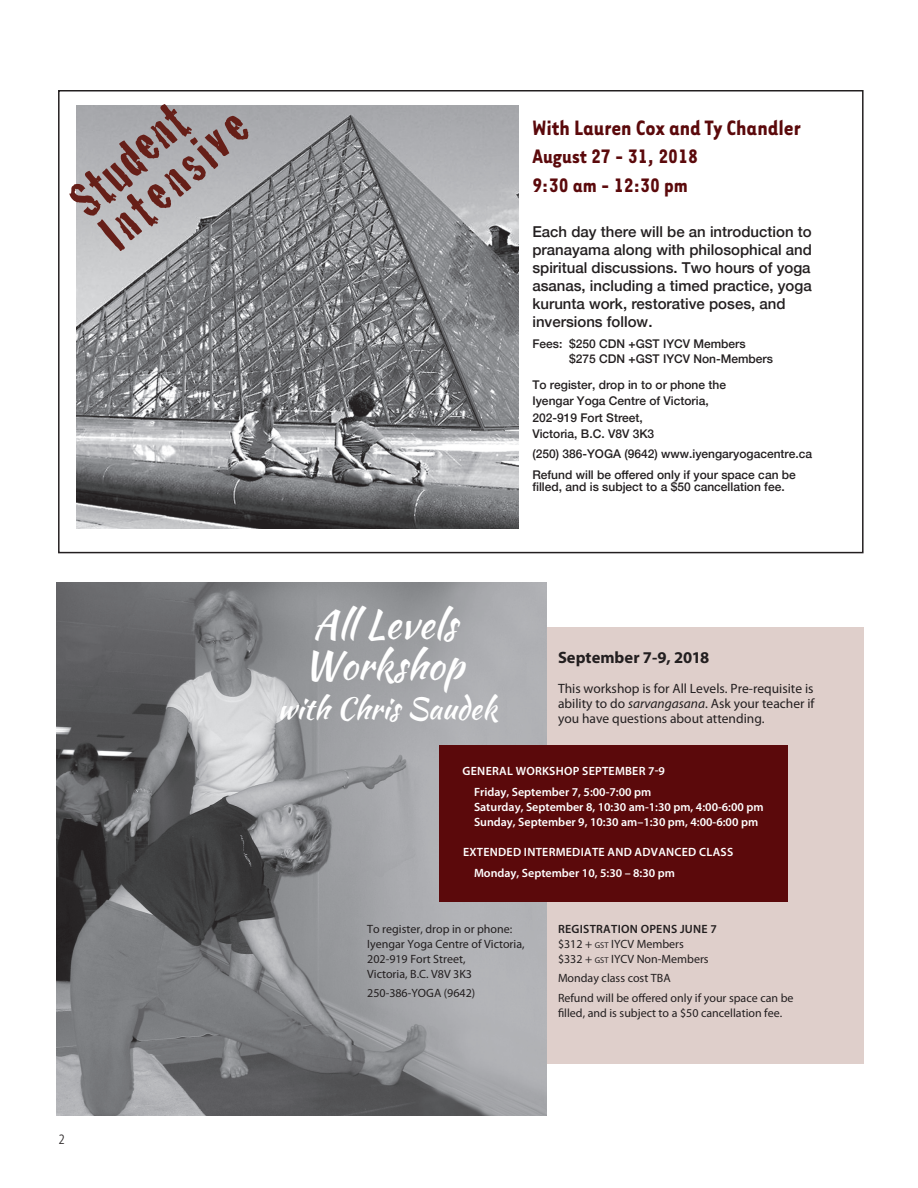
<style>
.page{position:relative;width:918px;height:1188px;background:#fff}
.page>*{position:absolute;margin:0;border:0;box-sizing:border-box;transform-origin:0 0}
.t1{font:55.5px/44.8px "Crackhouse";color:#661f18}
.t2{font:39px/40.5px "Kaushan Script";color:#fff}
.t3{font:30px "Kaushan Script";color:#fff}
.t4{font:700 24px "Tarzana Narrow";color:#5b090b}
.t5{font:700 22.5px/28.5px "Tarzana Narrow";color:#5b090b}
.t6{font:700 16.5px "Myriad Pro";color:#231f20}
.t7{font:500 15px/18px "Helvetica Neue";color:#231f20}
.t8{font:13.5px/15px "Myriad Pro";color:#231f20;text-align:justify}
.t9{font:300 condensed 13.5px "Frutiger";color:#231f20}
.t10{font:500 12px/16.5px "Helvetica Neue";color:#231f20}
.t11{font:12px/15px "Myriad Pro";color:#231f20}
.t12{font:600 12px/21px "Myriad Pro";letter-spacing:.02em;color:#fff;text-align:center}
.t13{font:600 12px/15px "Myriad Pro";color:#fff}
.s1{font-style:italic}
.s2{font-weight:600}
.s3{font-size:8.4px}
</style>
<div class="page">
<img style="left:76px;top:106px;width:443px;height:423px">
<div style="left:58px;top:90px;width:806px;height:463px;border:2px solid #231f20"></div>
<div style="left:363px;top:627px;width:500px;height:437px;background:#dfcfcb"></div>
<img style="left:57px;top:582px;width:490px;height:534px">
<div style="left:439px;top:745px;width:348px;height:156px;background:#5b090b"></div>
<h1 class="t1" style="left:61px;top:188px;width:183px;rotate:-41deg">Student<br>Intensive</h1>
<h3 class="t4" style="left:532px;top:112px;width:270px">With Lauren Cox and Ty Chandler</h3>
<h3 class="t5" style="left:532px;top:141px;width:167px">August 27 - 31, 2018<br>9:30 am - 12:30 pm</h3>
<p class="t7" style="left:532px;top:222px;width:281px">Each day there will be an introduction to pranayama along with philosophical and spiritual discussions. Two hours of yoga asanas, including a timed practice, yoga kurunta work, restorative poses, and inversions follow.</p>
<p class="t10" style="left:569px;top:336px;width:205px;line-height:15px;text-indent:-37px">Fees: $250 CDN +GST IYCV Members $275 CDN +GST IYCV Non-Members</p>
<p class="t10" style="left:532px;top:375px;width:195px">To register, drop in to or phone the<br>Iyengar Yoga Centre of Victoria,<br>202-919 Fort Street,<br>Victoria, B.C. V8V 3K3</p>
<p class="t10" style="left:532px;top:442px;width:281px;line-height:21px">(250) 386-YOGA (9642) www.iyengaryogacentre.ca<br>Refund will be offered only if your space can be</p>
<p class="t10" style="left:532px;top:477px;width:254px">filled, and is subject to a $50 cancellation fee.</p>
<h2 class="t2" style="left:303px;top:604px;width:162px">All Levels<br>Workshop</h2>
<h3 class="t3" style="left:277px;top:687px;width:222px">with Chris Saudek</h3>
<h3 class="t6" style="left:558px;top:647px;width:153px">September 7-9, 2018</h3>
<p class="t8" style="left:558px;top:681px;width:258px">This workshop is for All Levels. Pre-requisite is ability to do <span class="s1">sarvangasana</span>. Ask your teacher if you have questions about attending.</p>
<p class="t12" style="left:463px;top:760px;width:204px">GENERAL WORKSHOP SEPTEMBER 7-9<br>FRIDAY, SEPTEMBER 7, 5:00-7:00 PM</p>
<p class="t13" style="left:462px;top:799px;width:303px">SATURDAY, SEPTEMBER 8, 10:30 AM-1:30 PM, 4:00-6:00 PM<br>SUNDAY, SEPTEMBER 9, 10:30 AM–1:30 PM, 4:00-6:00 PM</p>
<p class="t12" style="left:462px;top:841px;width:273px;text-align:left">EXTENDED INTERMEDIATE AND ADVANCED CLASS<br>MONDAY, SEPTEMBER 10, 5:30 – 8:30 PM</p>
<p class="t11" style="left:367px;top:921px;width:159px">To register, drop in or phone:<br>Iyengar Yoga Centre of Victoria,<br>202-919 Fort Street,<br>Victoria, B.C. V8V 3K3</p>
<p class="t11" style="left:367px;top:986px;width:110px">250-386-YOGA (9642)</p>
<p class="t11" style="left:558px;top:921px;width:160px"><span class="s2">REGISTRATION OPENS JUNE 7 </span>$312 + <span class="s3">gst</span> IYCV Members<br>$332 + <span class="s3">gst</span> IYCV Non-Members</p>
<p class="t11" style="left:558px;top:968px;width:237px;line-height:19.5px">Monday class cost TBA<br>Refund will be offered only if your space can be</p>
<p class="t11" style="left:558px;top:1005px;width:226px">filled, and is subject to a $50 cancellation fee.</p>
<p class="t9" style="left:58px;top:1132px;width:8px">2</p>
</div>
